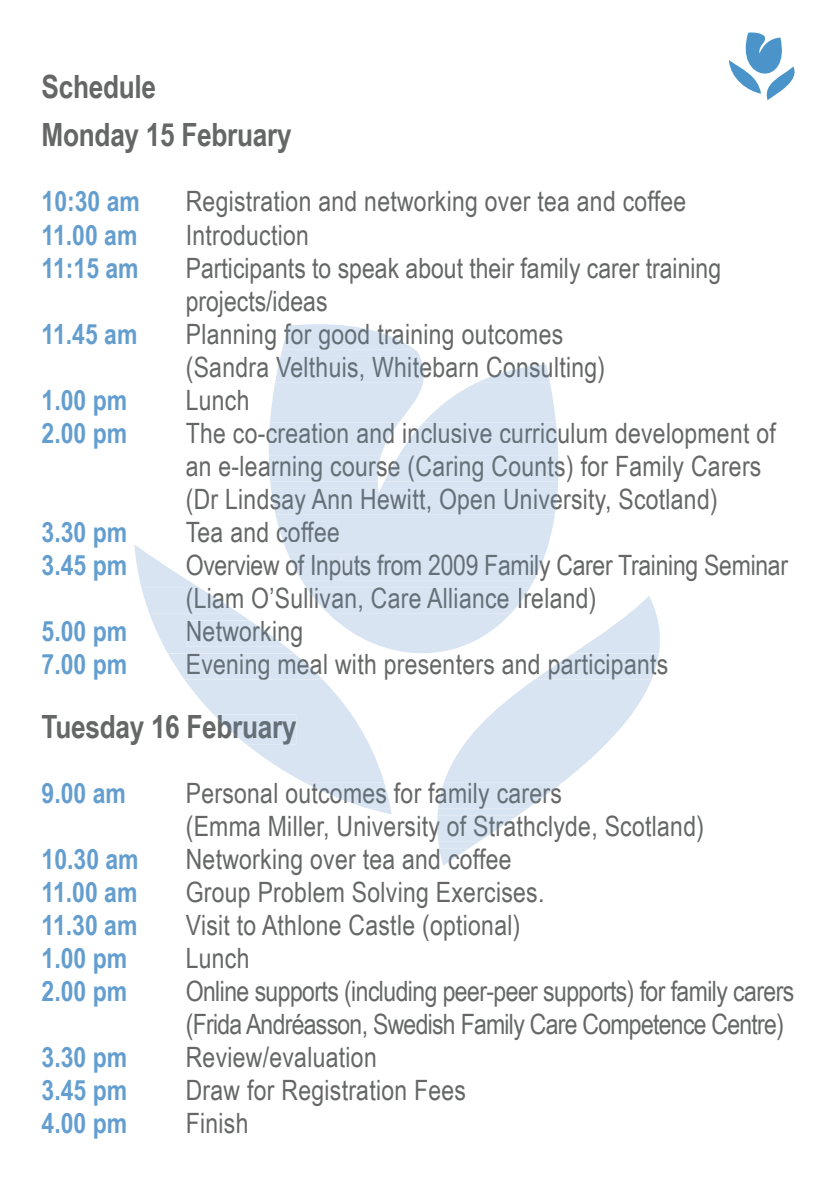
<style>
.page{position:relative;width:840px;height:1191px;background:#fff}
.page>*{position:absolute;margin:0;border:0;box-sizing:border-box;transform-origin:0 0}
.t1{font:700 32px/48px "Arial Narrow";letter-spacing:-.01em;color:#656666}
.t2{font:700 32px "Arial Narrow";letter-spacing:-.01em;color:#646f77}
.t3{font:28px/33px "Arial Narrow";letter-spacing:.01em;color:#646f77}
.t4{font:28px/33px "Arial Narrow";color:#656666}
.t5{font:700 28px/33px "Arial Narrow";color:#649ecf}
.t6{font:28px/33px "Arial Narrow";letter-spacing:-.02em;color:#656666}
.s1{color:#656666}
</style>
<div class="page">
<svg style="left:729px;top:32px;width:66px;height:68px"></svg>
<svg style="left:268px;top:349px;width:290px;height:304px;fill:#d8e4f2"></svg>
<svg style="left:282px;top:324px;width:132px;height:25px"></svg>
<svg style="left:275px;top:356px;width:274px;height:26px"></svg>
<svg style="left:269px;top:422px;width:287px;height:21px;background:#dbe6f3"></svg>
<div style="left:268px;top:455px;width:290px;height:26px;background:#d8e4f2"></div>
<div style="left:271px;top:488px;width:286px;height:26px;background:#d8e4f2"></div>
<svg style="left:277px;top:521px;width:61px;height:21px"></svg>
<div style="left:391px;top:554px;width:154px;height:26px;background:#d8e4f2"></div>
<div style="left:391px;top:587px;width:118px;height:26px;background:#d8e4f2"></div>
<svg style="left:518px;top:587px;width:12px;height:9px"></svg>
<svg style="left:134px;top:544px;width:257px;height:270px"></svg>
<svg style="left:141px;top:587px;width:98px;height:26px"></svg>
<svg style="left:187px;top:620px;width:99px;height:26px"></svg>
<svg style="left:168px;top:653px;width:154px;height:26px;background:#dde7f3"></svg>
<svg style="left:213px;top:714px;width:83px;height:30px"></svg>
<svg style="left:304px;top:782px;width:86px;height:26px"></svg>
<svg style="left:437px;top:596px;width:223px;height:219px"></svg>
<svg style="left:534px;top:653px;width:124px;height:26px"></svg>
<svg style="left:438px;top:782px;width:122px;height:26px;background:#dde7f3"></svg>
<svg style="left:437px;top:815px;width:80px;height:51px"></svg>
<p class="t1" style="left:42px;top:62px;width:251px">Schedule<br>Monday 15 February</p>
<p class="t5" style="left:42px;top:184px;width:100px">10:30 am</p>
<p class="t4" style="left:186px;top:184px;width:502px">Registration and networking over tea and coffee</p>
<p class="t5" style="left:42px;top:217px;width:97px">11.00 am</p>
<p class="t4" style="left:186px;top:217px;width:125px">Introduction</p>
<p class="t5" style="left:42px;top:250px;width:99px">11:15 am</p>
<p class="t4" style="left:186px;top:250px;width:536px">Participants to speak about their family carer training projects/ideas</p>
<p class="t5" style="left:42px;top:316px;width:97px">11.45 am</p>
<p class="t3" style="left:186px;top:316px;width:421px">Planning for good training outcomes (Sandra Velthuis, Whitebarn Consulting)</p>
<p class="t5" style="left:42px;top:382px;width:87px">1.00 pm</p>
<p class="t4" style="left:186px;top:382px;width:65px">Lunch</p>
<p class="t5" style="left:42px;top:415px;width:87px">2.00 pm</p>
<p class="t3" style="left:186px;top:415px;width:591px">The co-creation and inclusive curric<span class="s1">ulum development of an</span> e-learning course (Caring Counts) for <span class="s1">Family Carers</span></p>
<p class="t5" style="left:42px;top:514px;width:87px">3.30 pm<br>3.45 pm</p>
<p class="t3" style="left:186px;top:481px;width:603px">(Dr Lindsay Ann Hewitt, Open University, Scotland)<br>Tea and coffee<br>Overview of Inputs from 2009 Family Carer Training Seminar (Liam O’Sullivan, Care Alliance Ireland)<br>Networking<br>Evening meal with presenters and participants</p>
<p class="t2" style="left:42px;top:702px;width:256px">Tuesday 16 February</p>
<p class="t3" style="left:186px;top:775px;width:519px">Personal outcomes for family carers<br>(Emma Miller, University of Strathclyde, Scotland)<br>Networking over tea and coffee</p>
<p class="t5" style="left:42px;top:613px;width:87px">5.00 pm<br>7.00 pm</p>
<p class="t5" style="left:42px;top:775px;width:86px">9.00 am</p>
<p class="t5" style="left:42px;top:841px;width:99px">10.30 am<br>11.00 am</p>
<p class="t4" style="left:186px;top:874px;width:360px">Group Problem Solving Exercises.</p>
<p class="t5" style="left:42px;top:907px;width:97px">11.30 am</p>
<p class="t4" style="left:186px;top:907px;width:336px">Visit to Athlone Castle (optional)</p>
<p class="t5" style="left:42px;top:940px;width:87px">1.00 pm</p>
<p class="t4" style="left:186px;top:940px;width:65px">Lunch</p>
<p class="t5" style="left:42px;top:973px;width:87px">2.00 pm</p>
<p class="t6" style="left:186px;top:973px;width:609px">Online supports (including peer-peer supports) for family carers (Frida Andréasson, Swedish Family Care Competence Centre)</p>
<p class="t5" style="left:42px;top:1039px;width:87px">3.30 pm</p>
<p class="t4" style="left:186px;top:1039px;width:192px">Review/evaluation</p>
<p class="t5" style="left:42px;top:1072px;width:87px">3.45 pm</p>
<p class="t4" style="left:186px;top:1072px;width:282px">Draw for Registration Fees</p>
<p class="t5" style="left:42px;top:1105px;width:87px">4.00 pm</p>
<p class="t4" style="left:186px;top:1105px;width:64px">Finish</p>
</div>
